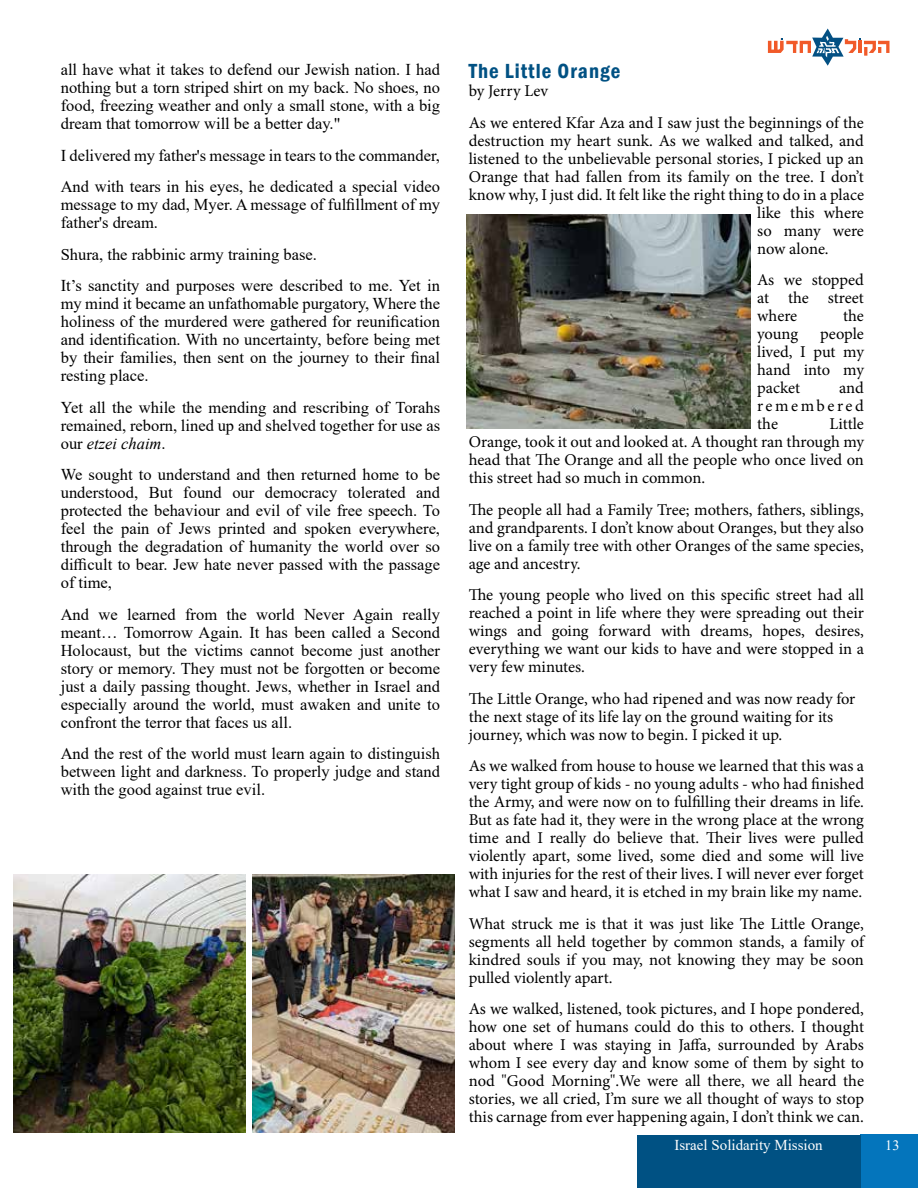
<style>
.page{position:relative;width:918px;height:1188px;background:#fff}
.page>*{position:absolute;margin:0;border:0;box-sizing:border-box;transform-origin:0 0}
.t1{font:600 condensed 21px "Franklin Gothic";letter-spacing:.05em;color:#005183}
.t2{font:16.5px/18px "Minion Pro";letter-spacing:-.005em;color:#000;text-align:justify}
.t3{font:16.5px/18px "Times New Roman";color:#000;text-align:justify}
.t4{font:15px "Times New Roman";color:#fff}
.t5{font:14.25px "Times New Roman";color:#fff}
.s1{font-style:italic}
</style>
<div class="page">
<div style="left:860px;top:1135px;width:58px;height:53px;background:#0475bc"></div>
<div style="left:637px;top:1135px;width:223px;height:53px;background:#005183"></div>
<svg style="left:768px;top:29px;width:122px;height:37px"></svg>
<img style="left:467px;top:215px;width:283px;height:214px">
<img style="left:14px;top:875px;width:232px;height:258px">
<img style="left:253px;top:875px;width:202px;height:258px">
<p class="t3" style="left:61px;top:60px;width:381px">all have what it takes to defend our Jewish nation. I had nothing but a torn striped shirt on my back. No shoes, no food, freezing weather and only a small stone, with a big dream that tomorrow will be a better day."</p>
<p class="t3" style="left:61px;top:139px;width:381px;line-height:31.5px">I delivered my father's message in tears to the commander,<br>And with tears in his eyes, he dedicated a special video</p>
<p class="t3" style="left:61px;top:195px;width:381px">message to my dad, Myer. A message of fulfillment of my father's dream.</p>
<p class="t3" style="left:61px;top:238px;width:381px;line-height:31.5px">Shura, the rabbinic army training base.<br>It’s sanctity and purposes were described to me. Yet in</p>
<p class="t3" style="left:61px;top:294px;width:381px">my mind it became an unfathomable purgatory, Where the holiness of the murdered were gathered for reunification and identification. With no uncertainty, before being met by their families, then sent on the journey to their final resting place.</p>
<p class="t3" style="left:61px;top:398px;width:381px">Yet all the while the mending and rescribing of Torahs remained, reborn, lined up and shelved together for use as our <span class="s1">etzei chaim</span>.</p>
<p class="t3" style="left:61px;top:465px;width:381px">We sought to understand and then returned home to be understood, But found our democracy tolerated and protected the behaviour and evil of vile free speech. To feel the pain of Jews printed and spoken everywhere, through the degradation of humanity the world over so difficult to bear. Jew hate never passed with the passage of time,</p>
<p class="t3" style="left:61px;top:605px;width:381px">And we learned from the world Never Again really meant… Tomorrow Again. It has been called a Second Holocaust, but the victims cannot become just another story or memory. They must not be forgotten or become just a daily passing thought. Jews, whether in Israel and especially around the world, must awaken and unite to confront the terror that faces us all.</p>
<p class="t3" style="left:61px;top:744px;width:381px">And the rest of the world must learn again to distinguish between light and darkness. To properly judge and stand with the good against true evil.</p>
<p class="t1" style="left:469px;top:57px;width:153px">The Little Orange</p>
<p class="t2" style="left:469px;top:75px;width:397px;line-height:31.5px">by Jerry Lev<br>As we entered Kfar Aza and I saw just the beginnings of the</p>
<p class="t2" style="left:469px;top:132px;width:397px">destruction my heart sunk. As we walked and talked, and</p>
<p class="t2" style="left:469px;top:150px;width:397px">listened to the unbelievable personal stories, I picked up an</p>
<p class="t2" style="left:469px;top:168px;width:397px">Orange that had fallen from its family on the tree. I don’t</p>
<p class="t2" style="left:469px;top:186px;width:397px">know why, I just did. It felt like the right thing to do in a place</p>
<p class="t2" style="left:757px;top:204px;width:108px">like this where</p>
<p class="t2" style="left:757px;top:222px;width:108px">so many were</p>
<p class="t2" style="left:757px;top:240px;width:73px">now alone.</p>
<p class="t2" style="left:757px;top:271px;width:108px">As we stopped at the street where</p>
<p class="t2" style="left:843px;top:307px;width:22px">the</p>
<p class="t2" style="left:757px;top:325px;width:108px;text-indent:63px">people lived, I put my hand into my packet</p>
<p class="t2" style="left:757px;top:325px;width:43px">young</p>
<p class="t2" style="left:757px;top:379px;width:108px;text-indent:82px">and remembered the</p>
<p class="t2" style="left:469px;top:415px;width:397px;text-indent:361px">Little Orange, took it out and looked at. A thought ran through my head that The Orange and all the people who once lived on this street had so much in common.</p>
<p class="t2" style="left:469px;top:501px;width:397px">The people all had a Family Tree; mothers, fathers, siblings, and grandparents. I don’t know about Oranges, but they also live on a family tree with other Oranges of the same species, age and ancestry.</p>
<p class="t2" style="left:469px;top:586px;width:397px">The young people who lived on this specific street had all reached a point in life where they were spreading out their wings and going forward with dreams, hopes, desires, everything we want our kids to have and were stopped in a very few minutes.</p>
<p class="t2" style="left:469px;top:690px;width:388px;text-align:left">The Little Orange, who had ripened and was now ready for the next stage of its life lay on the ground waiting for its journey, which was now to begin. I picked it up.</p>
<p class="t2" style="left:469px;top:757px;width:397px">As we walked from house to house we learned that this was a very tight group of kids - no young adults - who had finished the Army, and were now on to fulfilling their dreams in life.<br>But as fate had it, they were in the wrong place at the wrong time and I really do believe that. Their lives were pulled violently apart, some lived, some died and some will live with injuries for the rest of their lives. I will never ever forget what I saw and heard, it is etched in my brain like my name.</p>
<p class="t2" style="left:469px;top:915px;width:397px">What struck me is that it was just like The Little Orange, segments all held together by common stands, a family of kindred souls if you may, not knowing they may be soon pulled violently apart.</p>
<p class="t2" style="left:469px;top:1000px;width:397px">As we walked, listened, took pictures, and I hope pondered, how one set of humans could do this to others. I thought about where I was staying in Jaffa, surrounded by Arabs whom I see every day and know some of them by sight to nod "Good Morning".We were all there, we all heard the stories, we all cried, I’m sure we all thought of ways to stop this carnage from ever happening again, I don’t think we can.</p>
<p class="t4" style="left:674px;top:1135px;width:150px">Israel Solidarity Mission</p>
<p class="t5" style="left:885px;top:1136px;width:16px">13</p>
</div>
